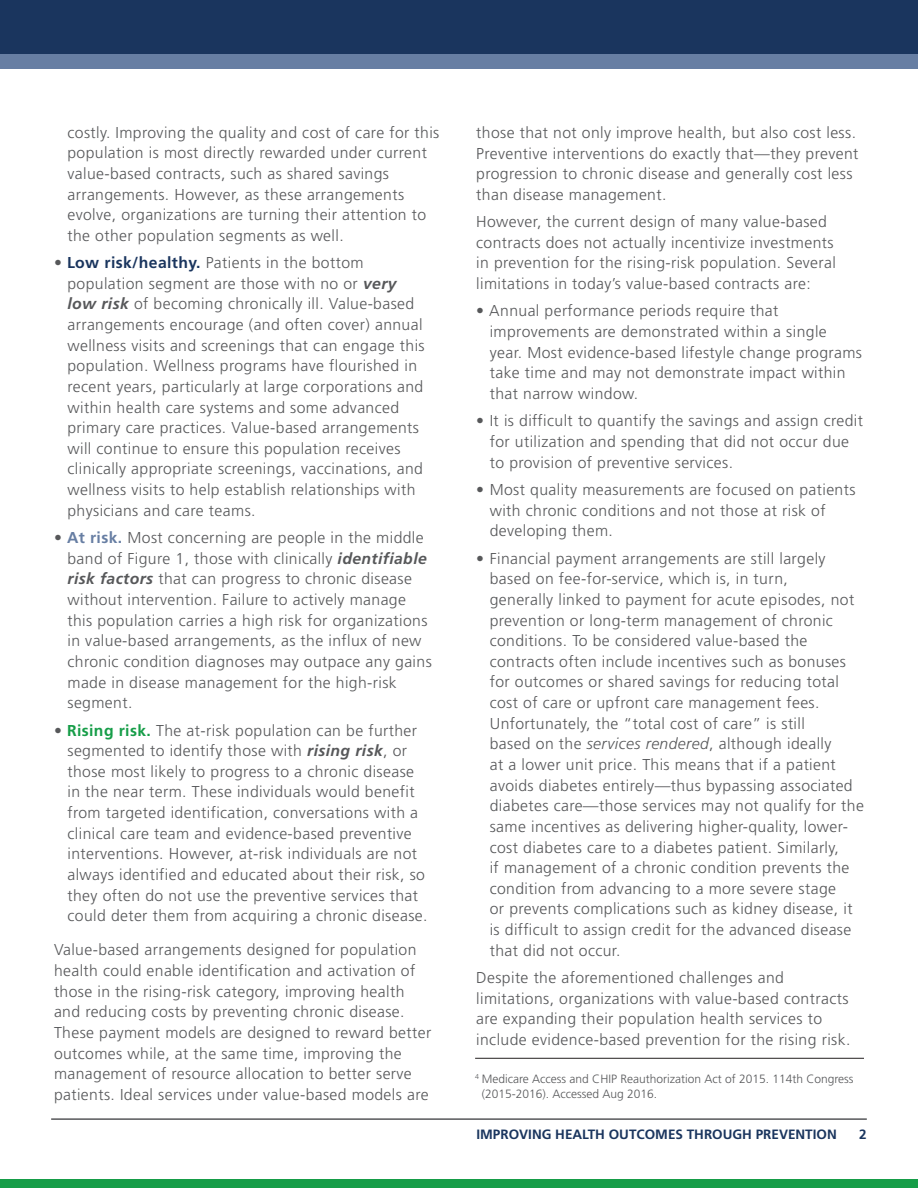
<style>
.page{position:relative;width:918px;height:1188px;background:#fff}
.page>*{position:absolute;margin:0;border:0;box-sizing:border-box;transform-origin:0 0}
.t1{font:300 15.75px/20.7px "Frutiger LT Std";letter-spacing:.025em;color:#57585a}
.t2{font:700 13.5px "Frutiger LT Std";color:#1a355e}
.t3{font:300 12px/14.4px "Frutiger LT Std";color:#57585a}
.s1{font-weight:700;color:#1a355e}
.s2{font-weight:700;font-style:italic}
.s3{font-weight:700;color:#677ea3}
.s4{font-weight:700;color:#169d48}
.s5{font-style:italic}
</style>
<div class="page">
<div style="left:0;top:0;width:918px;height:1175px;background:#1a355e"></div>
<div style="left:0;top:54px;width:918px;height:179px;background:#677ea3"></div>
<div style="left:0;top:69px;width:918px;height:1119px;background:#fff"></div>
<div style="left:0;top:1180px;width:918px;height:8px;background:#169d48"></div>
<hr style="left:51px;top:1118px;width:816px;height:2px;background:#57585a">
<hr style="left:475px;top:1058px;width:389px;height:1px;background:#231f20">
<p class="t1" style="left:68px;top:122px;width:373px">costly. Improving the quality and cost of care for this population is most directly rewarded under current value-based contracts, such as shared savings arrangements. However, as these arrangements evolve, organizations are turning their attention to the other population segments as well.</p>
<p class="t1" style="left:68px;top:253px;width:359px;text-indent:-13px">• <span class="s1">Low risk/healthy.</span> Patients in the bottom population segment are those with no or <span class="s2">very low risk</span> of becoming chronically ill. Value-based arrangements encourage (and often cover) annual wellness visits and screenings that can engage this population. Wellness programs have flourished in recent years, particularly at large corporations and within health care systems and some advanced primary care practices. Value-based arrangements will continue to ensure this population receives clinically appropriate screenings, vaccinations, and wellness visits to help establish relationships with physicians and care teams.</p>
<p class="t1" style="left:68px;top:528px;width:366px;text-indent:-13px">• <span class="s3">At risk.</span> Most concerning are people in the middle band of Figure 1, those with clinically <span class="s2">identifiable risk factors</span> that can progress to chronic disease without intervention. Failure to actively manage this population carries a high risk for organizations in value-based arrangements, as the influx of new chronic condition diagnoses may outpace any gains made in disease management for the high-risk segment.</p>
<p class="t1" style="left:68px;top:720px;width:362px;text-indent:-13px">• <span class="s4">Rising risk.</span> The at-risk population can be further segmented to identify those with <span class="s2">rising risk</span>, or those most likely to progress to a chronic disease in the near term. These individuals would benefit from targeted identification, conversations with a clinical care team and evidence-based preventive interventions. However, at-risk individuals are not always identified and educated about their risk, so they often do not use the preventive services that could deter them from acquiring a chronic disease.</p>
<p class="t1" style="left:54px;top:940px;width:379px">Value-based arrangements designed for population health could enable identification and activation of those in the rising-risk category, improving health and reducing costs by preventing chronic disease.<br>These payment models are designed to reward better outcomes while, at the same time, improving the management of resource allocation to better serve patients. Ideal services under value-based models are</p>
<p class="t1" style="left:476px;top:122px;width:384px">those that not only improve health, but also cost less.<br>Preventive interventions do exactly that—they prevent progression to chronic disease and generally cost less than disease management.</p>
<p class="t1" style="left:476px;top:212px;width:361px">However, the current design of many value-based contracts does not actually incentivize investments in prevention for the rising-risk population. Several limitations in today’s value-based contracts are:</p>
<p class="t1" style="left:490px;top:301px;width:374px;text-indent:-13px">• Annual performance periods require that improvements are demonstrated within a single year. Most evidence-based lifestyle change programs take time and may not demonstrate impact within that narrow window.</p>
<p class="t1" style="left:490px;top:411px;width:375px;text-indent:-13px">• It is difficult to quantify the savings and assign credit for utilization and spending that did not occur due to provision of preventive services.</p>
<p class="t1" style="left:490px;top:479px;width:367px;text-indent:-13px">• Most quality measurements are focused on patients with chronic conditions and not those at risk of developing them.</p>
<p class="t1" style="left:490px;top:548px;width:376px;text-indent:-13px">• Financial payment arrangements are still largely based on fee-for-service, which is, in turn,<br>generally linked to payment for acute episodes, not prevention or long-term management of chronic conditions. To be considered value-based the contracts often include incentives such as bonuses for outcomes or shared savings for reducing total cost of care or upfront care management fees.<br>Unfortunately, the “total cost of care” is still<br>based on the <span class="s5">services rendered</span>, although ideally<br>at a lower unit price. This means that if a patient avoids diabetes entirely—thus bypassing associated diabetes care—those services may not qualify for the same incentives as delivering higher-quality, lower&shy;cost diabetes care to a diabetes patient. Similarly,<br>if management of a chronic condition prevents the condition from advancing to a more severe stage<br>or prevents complications such as kidney disease, it is difficult to assign credit for the advanced disease that did not occur.</p>
<p class="t1" style="left:476px;top:968px;width:376px">Despite the aforementioned challenges and limitations, organizations with value-based contracts are expanding their population health services to include evidence-based prevention for the rising risk.</p>
<p class="t3" style="left:482px;top:1072px;width:373px;text-indent:-7px"><sup>4</sup> Medicare Access and CHIP Reauthorization Act of 2015. 114th Congress (2015-2016). Accessed Aug 2016.</p>
<p class="t2" style="left:476px;top:1126px;width:362px">IMPROVING HEALTH OUTCOMES THROUGH PREVENTION</p>
<p class="t2" style="left:859px;top:1126px;width:9px">2</p>
</div>
